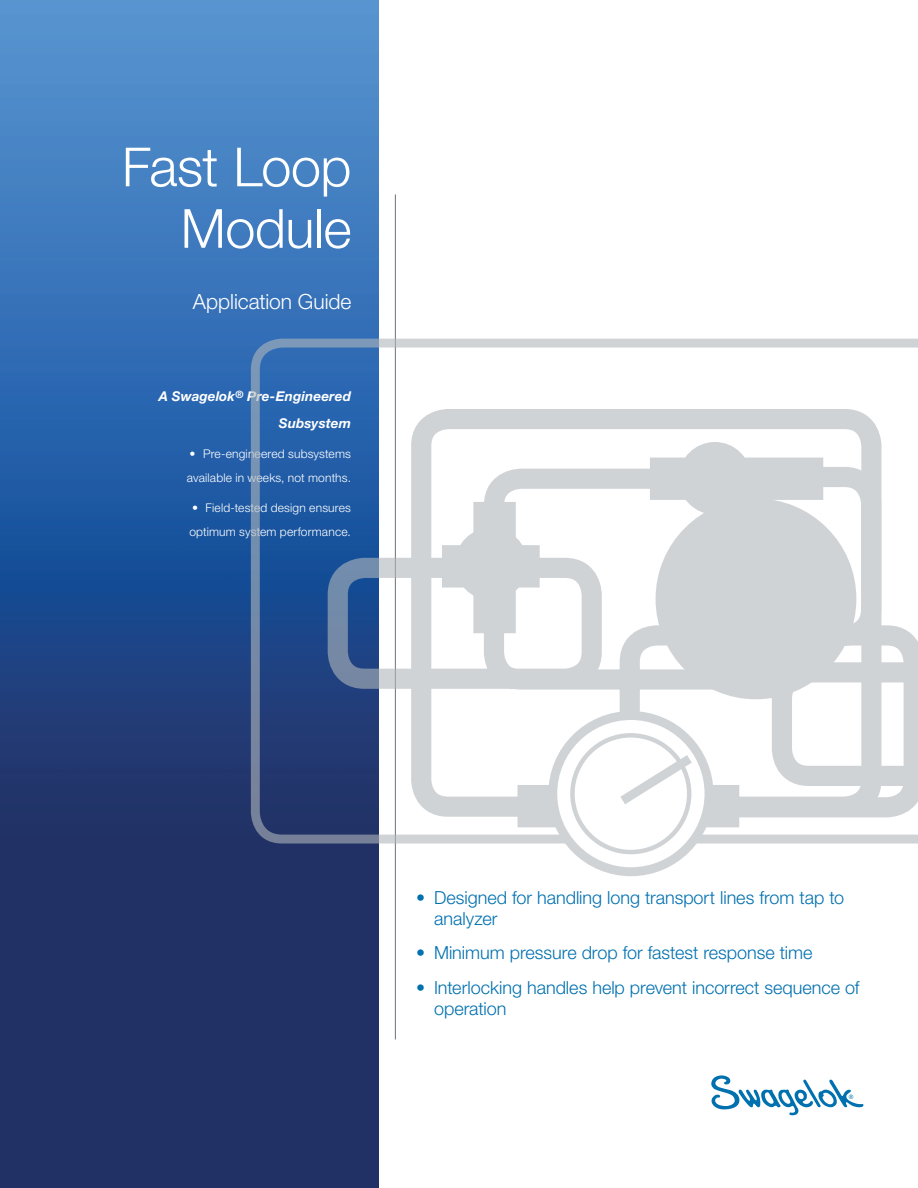
<style>
.page{position:relative;width:918px;height:1188px;background:#fff}
.page>*{position:absolute;margin:0;border:0;box-sizing:border-box;transform-origin:0 0}
.t1{font:300 54px/61.5px "Helvetica Neue LT Std";letter-spacing:-.01em;color:#fff;text-align:right}
.t2{font:300 21px "Helvetica Neue LT Std";letter-spacing:-.005em;color:#fff}
.t3{font:300 18px/21px "Helvetica Neue LT Std";color:#0070af}
.t4{font:italic 700 13.5px/27px "Helvetica Neue LT Std";letter-spacing:.01em;color:#fff;text-align:right}
.t5{font:300 12px/24px "Helvetica Neue LT Std";letter-spacing:.015em;color:#fff}
</style>
<div class="page">
<img style="left:0;top:0;width:378px;height:1188px">
<svg style="left:711px;top:1075px;width:152px;height:40px"></svg>
<hr style="left:395px;top:194px;width:1px;height:846px;background:#6a747b">
<svg style="left:251px;top:339px;width:667px;height:505px"></svg>
<svg style="left:553px;top:716px;width:156px;height:156px"></svg>
<div style="left:548px;top:711px;width:165px;height:165px;border:9px solid #b0b7bb;border-radius:50%"></div>
<div style="left:572px;top:735px;width:117px;height:117px;background:#fff;border-radius:50%"></div>
<div style="left:570px;top:733px;width:121px;height:121px;border:4px solid #b0b7bb;border-radius:50%"></div>
<svg style="left:620px;top:747px;width:82px;height:66px"></svg>
<h1 class="t1" style="left:122px;top:135px;width:231px">Fast Loop<br>Module</h1>
<p class="t2" style="left:193px;top:289px;width:160px">Application Guide</p>
<p class="t4" style="left:159px;top:383px;width:194px">A Swagelok<sup>®</sup> Pre-Engineered<br>Subsystem</p>
<p class="t5" style="left:187px;top:442px;width:166px">• Pre-engineered subsystems available in weeks, not months.</p>
<p class="t5" style="left:189px;top:496px;width:163px">• Field-tested design ensures optimum system performance.</p>
<p class="t3" style="left:434px;top:887px;width:412px;text-indent:-18px">• Designed for handling long transport lines from tap to analyzer</p>
<p class="t3" style="left:416px;top:942px;width:398px">• Minimum pressure drop for fastest response time</p>
<p class="t3" style="left:434px;top:977px;width:427px;text-indent:-18px">• Interlocking handles help prevent incorrect sequence of operation</p>
</div>
